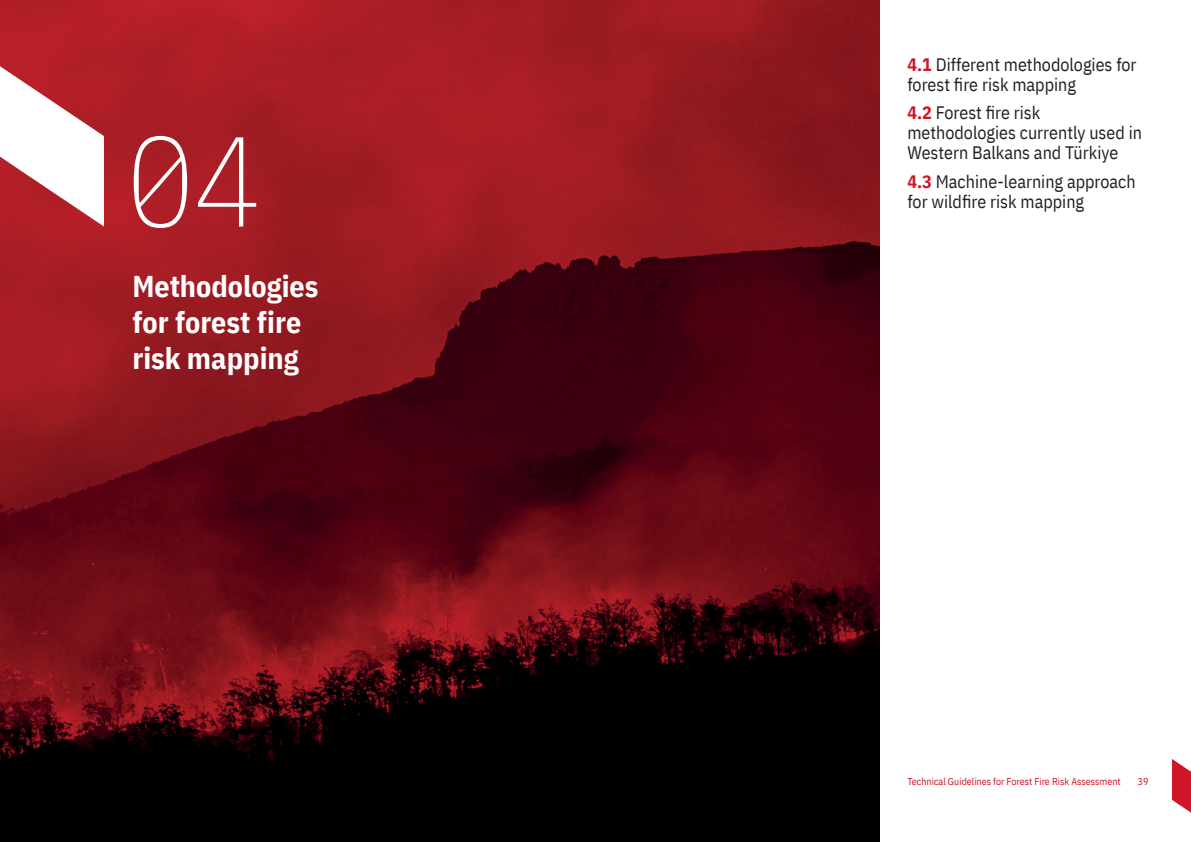
<style>
.page{position:relative;width:1191px;height:842px;background:#fff}
.page>*{position:absolute;margin:0;border:0;box-sizing:border-box;transform-origin:0 0}
.t1{font:200 127.6px "IBM Plex Sans Cond";color:#fff}
.t2{font:700 30px/36px "IBM Plex Sans Cond";color:#fff}
.t3{font:18px/20px "IBM Plex Sans Cond";color:#231f20}
.t4{font:10px "IBM Plex Sans Cond";color:#ce1628}
.s1{font-weight:700;color:#ce1628}
</style>
<div class="page">
<svg style="left:1172px;top:759px;width:19px;height:54px"></svg>
<img style="left:0;top:0;width:879px;height:842px">
<svg style="left:0;top:66px;width:104px;height:160px"></svg>
<h1 class="t1" style="left:126px;top:86px;width:137px">04</h1>
<h2 class="t2" style="left:132px;top:266px;width:188px">Methodologies for forest fire risk mapping</h2>
<p class="t3" style="left:907px;top:53px;width:231px"><span class="s1">4.1</span> Different methodologies for forest fire risk mapping</p>
<p class="t3" style="left:907px;top:101px;width:236px"><span class="s1">4.2</span> Forest fire risk methodologies currently used in<br>Western Balkans and Türkiye</p>
<p class="t3" style="left:907px;top:170px;width:230px"><span class="s1">4.3</span> Machine-learning approach for wildfire risk mapping</p>
<p class="t4" style="left:907px;top:774px;width:215px">Technical Guidelines for Forest Fire Risk Assessment</p>
<p class="t4" style="left:1137px;top:774px;width:12px">39</p>
</div>
